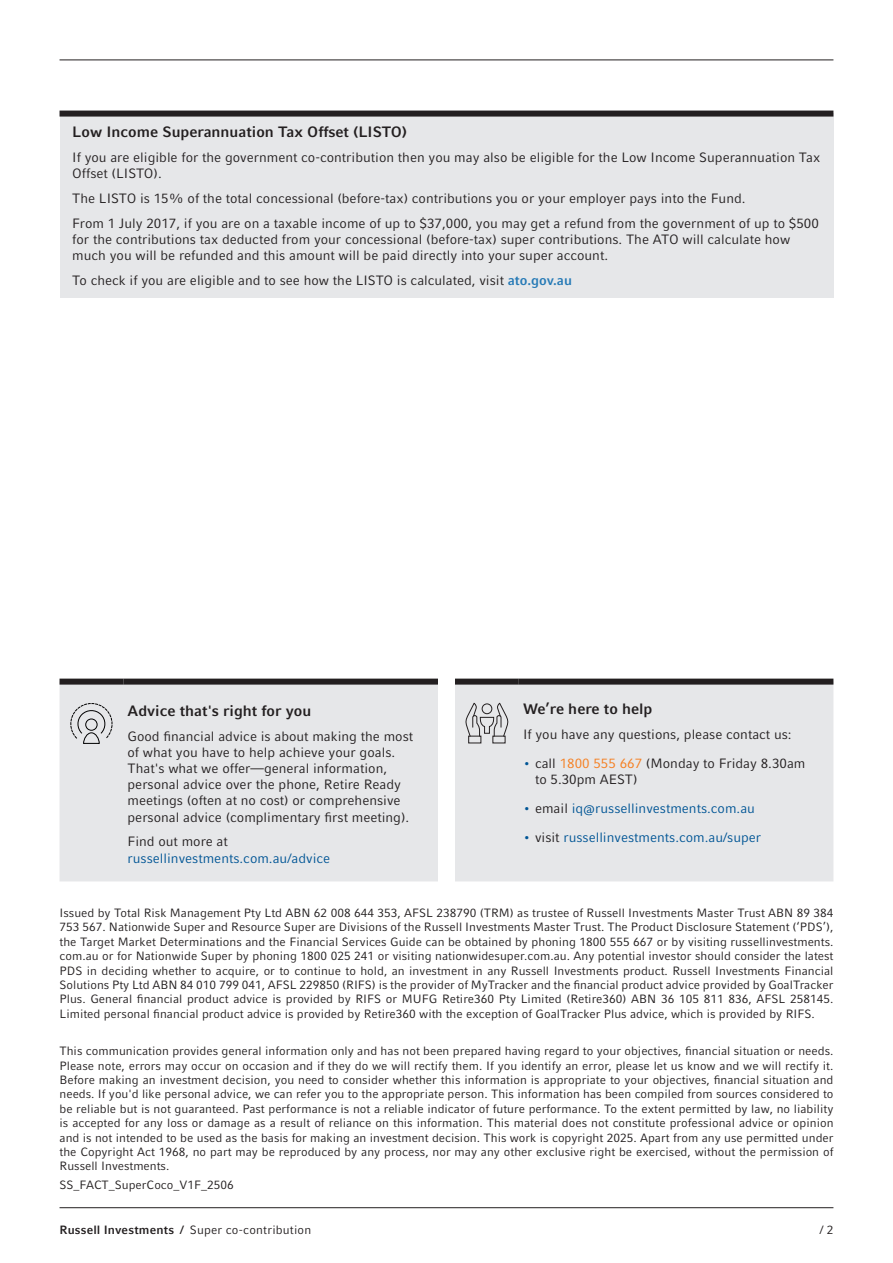
<style>
.page{position:relative;width:893px;height:1263px;background:#fff}
.page>*{position:absolute;margin:0;border:0;box-sizing:border-box;transform-origin:0 0}
.t1{font:700 15px "Compatil Fact LT Pro";color:#231f20}
.t2{font:13.5px/16.2px "Compatil Fact LT Pro";color:#231f20}
.t3{font:13.5px "Compatil Fact LT Pro";color:#005595}
.t4{font:12px/14.4px "Compatil Fact LT Pro";color:#231f20;text-align:justify}
.s1{font-weight:700;color:#267ab6}
.s2{color:#005595}
.s3{color:#f57f21}
.s4{color:#231f20}
.s5{font-weight:700}
</style>
<div class="page">
<div style="left:60px;top:685px;width:378px;height:196px;background:#e6e7e9"></div>
<div style="left:60px;top:679px;width:63px;height:6px;background:#231f20"></div>
<div style="left:123px;top:679px;width:315px;height:6px;background:#231f20"></div>
<svg style="left:70px;top:703px;width:43px;height:41px"></svg>
<div style="left:455px;top:685px;width:378px;height:196px;background:#e6e7e9"></div>
<div style="left:455px;top:679px;width:64px;height:6px;background:#231f20"></div>
<div style="left:519px;top:679px;width:314px;height:6px;background:#231f20"></div>
<svg style="left:466px;top:703px;width:42px;height:40px"></svg>
<hr style="left:60px;top:60px;width:773px;height:1px;background:#231f20">
<hr style="left:60px;top:1207px;width:773px;height:1px;background:#231f20">
<div style="left:60px;top:114px;width:773px;height:184px;background:#e6e7e9"></div>
<div style="left:60px;top:111px;width:773px;height:6px;background:#231f20"></div>
<p class="t1" style="left:72px;top:123px;width:336px">Low Income Superannuation Tax Offset (LISTO)</p>
<p class="t2" style="left:72px;top:149px;width:750px">If you are eligible for the government co-contribution then you may also be eligible for the Low Income Superannuation Tax<br>Offset (LISTO).</p>
<p class="t2" style="left:72px;top:186px;width:748px;line-height:24.8px">The LISTO is 15% of the total concessional (before-tax) contributions you or your employer pays into the Fund.<br>From 1 July 2017, if you are on a taxable income of up to $37,000, you may get a refund from the government of up to $500</p>
<p class="t2" style="left:72px;top:231px;width:719px">for the contributions tax deducted from your concessional (before-tax) super contributions. The ATO will calculate how much you will be refunded and this amount will be paid directly into your super account.</p>
<p class="t2" style="left:72px;top:272px;width:501px">To check if you are eligible and to see how the LISTO is calculated, visit <span class="s1">ato.gov.au</span></p>
<p class="t1" style="left:128px;top:702px;width:185px">Advice that's right for you</p>
<p class="t2" style="left:128px;top:728px;width:287px">Good financial advice is about making the most of what you have to help achieve your goals.<br>That's what we offer—general information, personal advice over the phone, Retire Ready meetings (often at no cost) or comprehensive personal advice (complimentary first meeting).</p>
<p class="t2" style="left:128px;top:834px;width:102px">Find out more at</p>
<p class="t3" style="left:128px;top:850px;width:204px">russellinvestments.com.au/advice</p>
<p class="t1" style="left:523px;top:700px;width:131px">We’re here to help</p>
<p class="t2" style="left:523px;top:726px;width:270px">If you have any questions, please contact us:</p>
<p class="t2" style="left:535px;top:755px;width:272px;text-indent:-12px"><span class="s2">•</span> call <span class="s3">1800 555 667</span> (Monday to Friday 8.30am to 5.30pm AEST)</p>
<p class="t3" style="left:523px;top:800px;width:233px">• <span class="s4">email</span> iq@russellinvestments.com.au</p>
<p class="t3" style="left:523px;top:829px;width:240px">• <span class="s4">visit</span> russellinvestments.com.au/super</p>
<p class="t4" style="left:60px;top:906px;width:775px">Issued by Total Risk Management Pty Ltd ABN 62 008 644 353, AFSL 238790 (TRM) as trustee of Russell Investments Master Trust ABN 89 384<br>753 567. Nationwide Super and Resource Super are Divisions of the Russell Investments Master Trust. The Product Disclosure Statement (‘PDS’), the Target Market Determinations and the Financial Services Guide can be obtained by phoning 1800 555 667 or by visiting russellinvestments. com.au or for Nationwide Super by phoning 1800 025 241 or visiting nationwidesuper.com.au. Any potential investor should consider the latest PDS in deciding whether to acquire, or to continue to hold, an investment in any Russell Investments product. Russell Investments Financial Solutions Pty Ltd ABN 84 010 799 041, AFSL 229850 (RIFS) is the provider of MyTracker and the financial product advice provided by GoalTracker Plus. General financial product advice is provided by RIFS or MUFG Retire360 Pty Limited (Retire360) ABN 36 105 811 836, AFSL 258145.<br>Limited personal financial product advice is provided by Retire360 with the exception of GoalTracker Plus advice, which is provided by RIFS.</p>
<p class="t4" style="left:60px;top:1044px;width:775px">This communication provides general information only and has not been prepared having regard to your objectives, financial situation or needs.<br>Please note, errors may occur on occasion and if they do we will rectify them. If you identify an error, please let us know and we will rectify it.<br>Before making an investment decision, you need to consider whether this information is appropriate to your objectives, financial situation and needs. If you'd like personal advice, we can refer you to the appropriate person. This information has been compiled from sources considered to be reliable but is not guaranteed. Past performance is not a reliable indicator of future performance. To the extent permitted by law, no liability is accepted for any loss or damage as a result of reliance on this information. This material does not constitute professional advice or opinion and is not intended to be used as the basis for making an investment decision. This work is copyright 2025. Apart from any use permitted under the Copyright Act 1968, no part may be reproduced by any process, nor may any other exclusive right be exercised, without the permission of Russell Investments.</p>
<p class="t4" style="left:60px;top:1177px;width:176px">SS_FACT_SuperCoco_V1F_2506</p>
<p class="t4" style="left:60px;top:1222px;width:253px"><span class="s5">Russell Investments /</span> Super co-contribution</p>
<p class="t4" style="left:820px;top:1222px;width:15px">/ 2</p>
</div>
